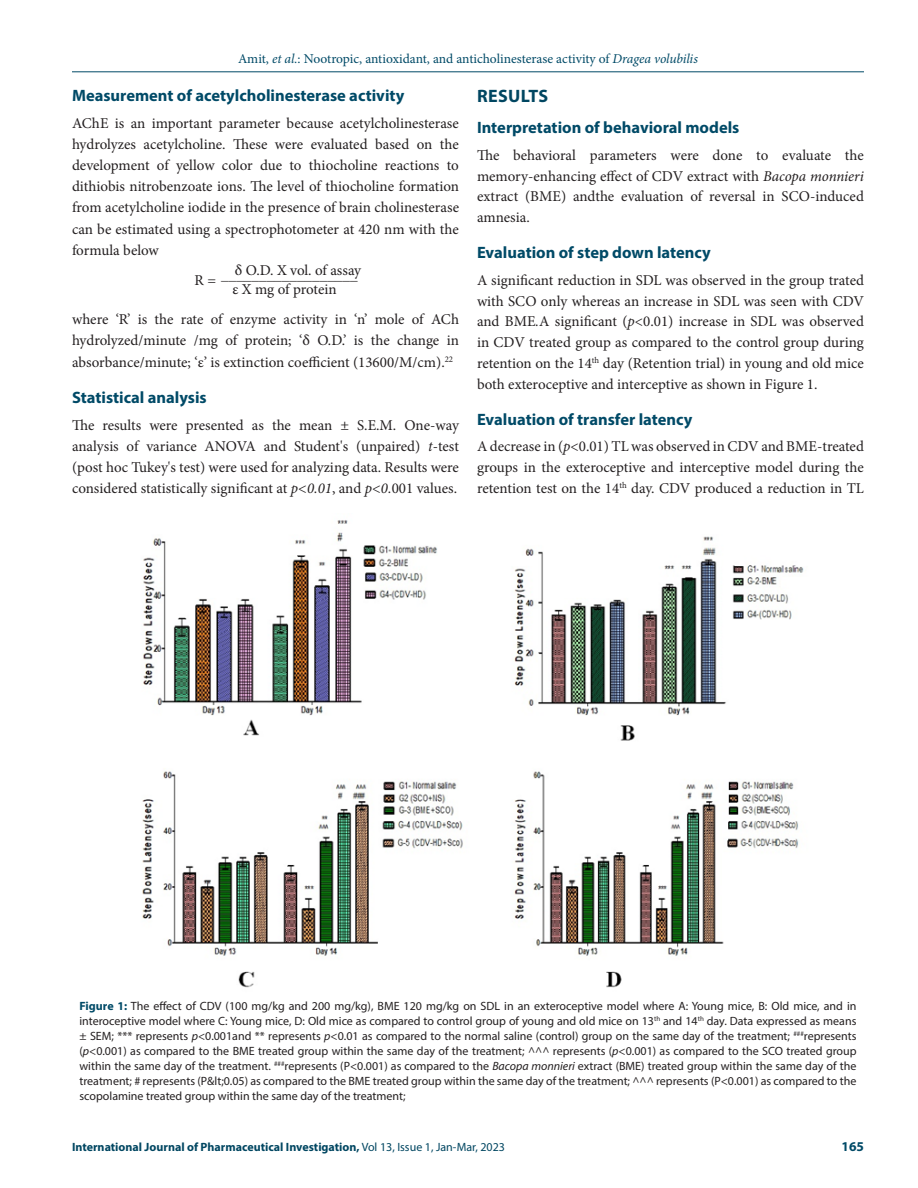
<style>
.page{position:relative;width:918px;height:1188px;background:#fff}
.page>*{position:absolute;margin:0;border:0;box-sizing:border-box;transform-origin:0 0}
.Heading_1{font:700 18px "Myriad Pro";letter-spacing:.02em;color:#004661}
.Heading_2{font:700 16.5px "Myriad Pro";color:#004a67}
.Heading_2_after_head{font:700 16.5px "Myriad Pro";color:#004a67}
.Body_text__FO{font:15px/20.9px "Minion Pro";color:#231f20;text-align:justify}
.Body_text{font:15px/21.1px "Minion Pro";color:#231f20;text-align:justify}
.Equation{font:15px "Minion Pro";letter-spacing:-.01em;color:#231f20}
.t1{font:13.5px "Minion Pro";letter-spacing:-.005em;color:#004a67}
.t2{font:700 13.5px "Myriad Pro";color:#004a67}
.Equation-2{font:12.75px "Minion Pro";color:#231f20;scale:1.19 1}
.FIG_Caption{font:12px/15px "Myriad Pro";color:#231f20;text-align:justify}
.t3{font:700 12px "Myriad Pro";color:#004661}
.s1{font-style:italic}
.s2{font-weight:700;color:#004a67}
.s3{font-weight:400}
</style>
<div class="page">
<hr style="left:72px;top:72px;width:792px;height:1px;background:#004a67">
<img style="left:142px;top:520px;width:662px;height:468px">
<p class="t1" style="left:238px;top:50px;width:461px">Amit, <span class="s1">et al.</span>: Nootropic, antioxidant, and anticholinesterase activity of <span class="s1">Dragea volubilis</span></p>
<p class="Heading_2" style="left:72px;top:84px;width:334px">Measurement of acetylcholinesterase activity</p>
<p class="Body_text__FO" style="left:72px;top:112px;width:389px">AChE is an important parameter because acetylcholinesterase hydrolyzes acetylcholine. These were evaluated based on the development of yellow color due to thiocholine reactions to dithiobis nitrobenzoate ions. The level of thiocholine formation from acetylcholine iodide in the presence of brain cholinesterase can be estimated using a spectrophotometer at 420 nm with the formula below</p>
<p class="Equation" style="left:194px;top:270px;width:23px">R =</p>
<p class="Equation" style="left:235px;top:261px;width:128px">δ O.D. X vol. of assay</p>
<p class="Equation-2" style="left:221px;top:267px;width:116px">__________________</p>
<p class="Equation" style="left:232px;top:279px;width:106px">ε X mg of protein</p>
<p class="Body_text" style="left:72px;top:309px;width:389px">where ‘R’ is the rate of enzyme activity in ‘n’ mole of ACh hydrolyzed/minute /mg of protein; ‘δ O.D.’ is the change in absorbance/minute; ‘ε’ is extinction coefficient (13600/M/cm).<sup>22</sup></p>
<p class="Heading_2" style="left:72px;top:386px;width:136px">Statistical analysis</p>
<p class="Body_text__FO" style="left:72px;top:415px;width:389px">The results were presented as the mean ± S.E.M. One-way analysis of variance ANOVA and Student's (unpaired) <span class="s1">t</span>-test (post hoc Tukey's test) were used for analyzing data. Results were considered statistically significant at <span class="s1">p&lt;0.01</span>, and <span class="s1">p&lt;0.</span>001 values.</p>
<p class="Heading_1" style="left:477px;top:84px;width:73px">RESULTS</p>
<p class="Heading_2_after_head" style="left:477px;top:117px;width:264px">Interpretation of behavioral models</p>
<p class="Body_text__FO" style="left:477px;top:145px;width:389px">The behavioral parameters were done to evaluate the memory-enhancing effect of CDV extract with <span class="s1">Bacopa monnieri </span>extract (BME) andthe evaluation of reversal in SCO-induced amnesia.</p>
<p class="Heading_2" style="left:477px;top:242px;width:235px">Evaluation of step down latency</p>
<p class="Body_text__FO" style="left:477px;top:270px;width:389px">A significant reduction in SDL was observed in the group trated with SCO only whereas an increase in SDL was seen with CDV and BME<span class="s1">.</span>A significant (<span class="s1">p</span>&lt;0.01) increase in SDL was observed in CDV treated group as compared to the control group during retention on the 14<sup>th</sup> day (Retention trial) in young and old mice both exteroceptive and interceptive as shown in Figure 1.</p>
<p class="Heading_2" style="left:477px;top:408px;width:217px">Evaluation of transfer latency</p>
<p class="Body_text__FO" style="left:477px;top:436px;width:389px">A decrease in (<span class="s1">p</span>&lt;0.01) TL was observed in CDV and BME-treated groups in the exteroceptive and interceptive model during the retention test on the 14<sup>th</sup> day. CDV produced a reduction in TL</p>
<p class="FIG_Caption" style="left:80px;top:998px;width:779px"><span class="s2">Figure 1:</span> The effect of CDV (100 mg/kg and 200 mg/kg), BME 120 mg/kg on SDL in an exteroceptive model where A: Young mice, B: Old mice, and in interoceptive model where C: Young mice, D: Old mice as compared to control group of young and old mice on 13<sup>th</sup> and 14<sup>th</sup> day. Data expressed as means ± SEM; *** represents <span class="s1">p</span>&lt;0.001and ** represents <span class="s1">p</span>&lt;0.01 as compared to the normal saline (control) group on the same day of the treatment; <sup>###</sup>represents (<span class="s1">p</span>&lt;0.001) as compared to the BME treated group within the same day of the treatment; ^^^ represents (<span class="s1">p</span>&lt;0.001) as compared to the SCO treated group within the same day of the treatment. <sup>###</sup>represents (P&lt;0.001) as compared to the <span class="s1">Bacopa monnieri</span> extract (BME) treated group within the same day of the treatment; # represents (P&amp;lt;0.05) as compared to the BME treated group within the same day of the treatment; ^^^ represents (P&lt;0.001) as compared to the scopolamine treated group within the same day of the treatment;</p>
<p class="t3" style="left:72px;top:1139px;width:435px">International Journal of Pharmaceutical Investigation, <span class="s3">Vol 13, Issue 1, Jan-Mar, 2023</span></p>
<p class="t2" style="left:842px;top:1137px;width:24px">165</p>
</div>
